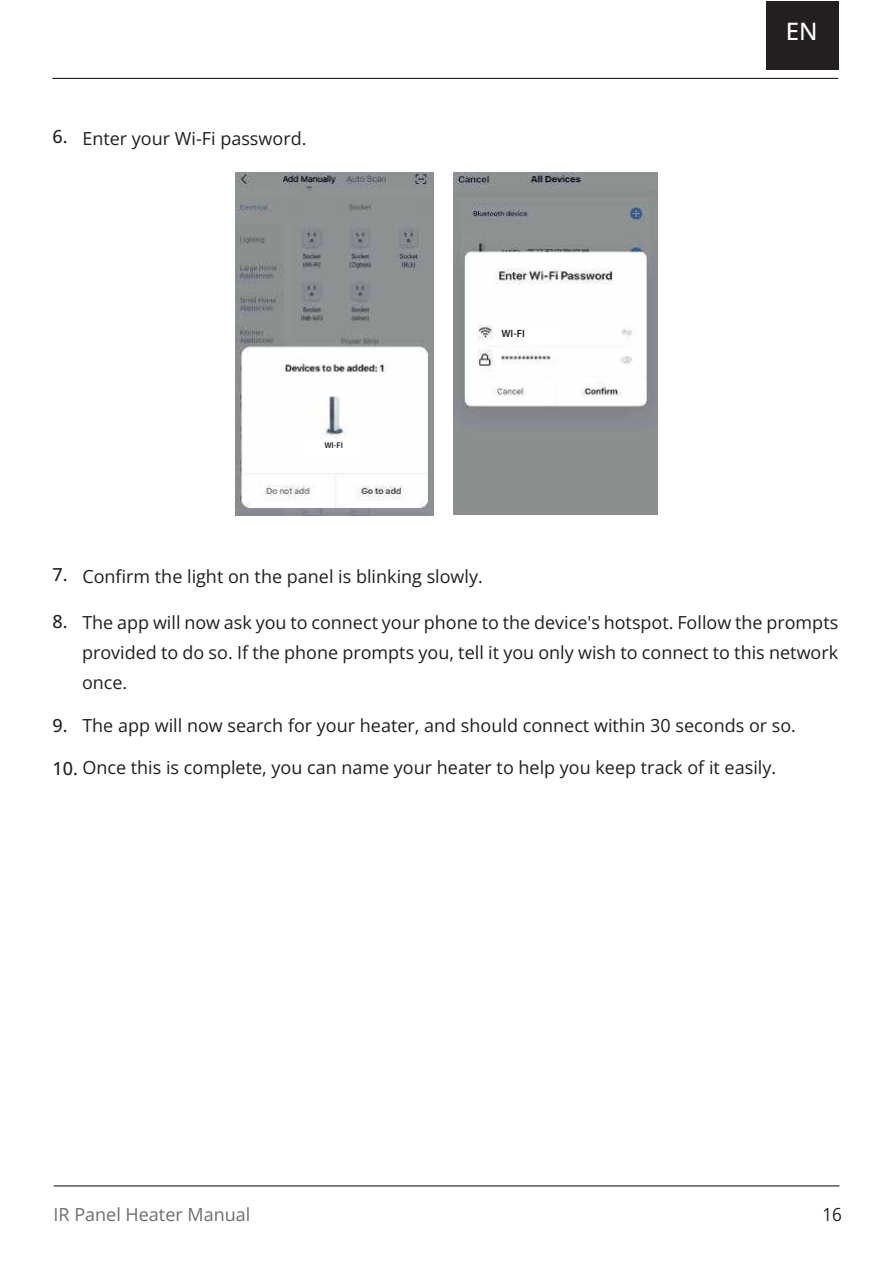
<style>
.page{position:relative;width:893px;height:1263px;background:#fff}
.page>*{position:absolute;margin:0;border:0;box-sizing:border-box;transform-origin:0 0}
.t1{font:500 24px "Open Sans";color:#fff}
.t2{font:18px/30px "Open Sans";color:#231f20;text-align:justify}
.t3{font:18px "Open Sans";color:#6d6e71}
.t4{font:500 18px "Open Sans";color:#231f20}
.t5{font:18px "Open Sans";color:#231f20;scale:.95 1}
.t6{font:600 10.65px "Myriad Pro";color:#231f20}
.t7{font:600 8.4px "Myriad Pro";color:#231f20}
.s1{font-weight:500}
</style>
<div class="page">
<div style="left:766px;top:1px;width:72px;height:68px;background:#231f20"></div>
<hr style="left:52px;top:78px;width:786px;height:1px;background:#231f20">
<hr style="left:54px;top:1185px;width:785px;height:1px;background:#231f20">
<img style="left:453px;top:172px;width:205px;height:342px">
<div style="left:497px;top:325px;width:62px;height:18px;background:#fff"></div>
<img style="left:235px;top:172px;width:199px;height:344px">
<div style="left:305px;top:438px;width:57px;height:19px;background:#fff"></div>
<p class="t2" style="left:52px;top:123px;width:255px"><span class="s1">6.</span> Enter your Wi-Fi password.</p>
<p class="t7" style="left:324px;top:439px;width:20px">WI-FI</p>
<p class="t6" style="left:501px;top:327px;width:25px">WI-FI</p>
<h1 class="t1" style="left:786px;top:14px;width:33px">EN</h1>
<p class="t2" style="left:52px;top:561px;width:432px"><span class="s1">7.</span> Confirm the light on the panel is blinking slowly.</p>
<p class="t2" style="left:82px;top:607px;width:758px">The app will now ask you to connect your phone to the device's hotspot. Follow the prompts provided to do so. If the phone prompts you, tell it you only wish to connect to this network once.</p>
<p class="t4" style="left:52px;top:609px;width:17px">8.</p>
<p class="t2" style="left:52px;top:710px;width:745px"><span class="s1">9.</span> The app will now search for your heater, and should connect within 30 seconds or so.</p>
<p class="t2" style="left:52px;top:752px;width:725px"><span class="s1">10.</span> Once this is complete, you can name your heater to help you keep track of it easily.</p>
<p class="t3" style="left:54px;top:1202px;width:198px">IR Panel Heater Manual</p>
<p class="t5" style="left:822px;top:1202px;width:22px">16</p>
</div>
